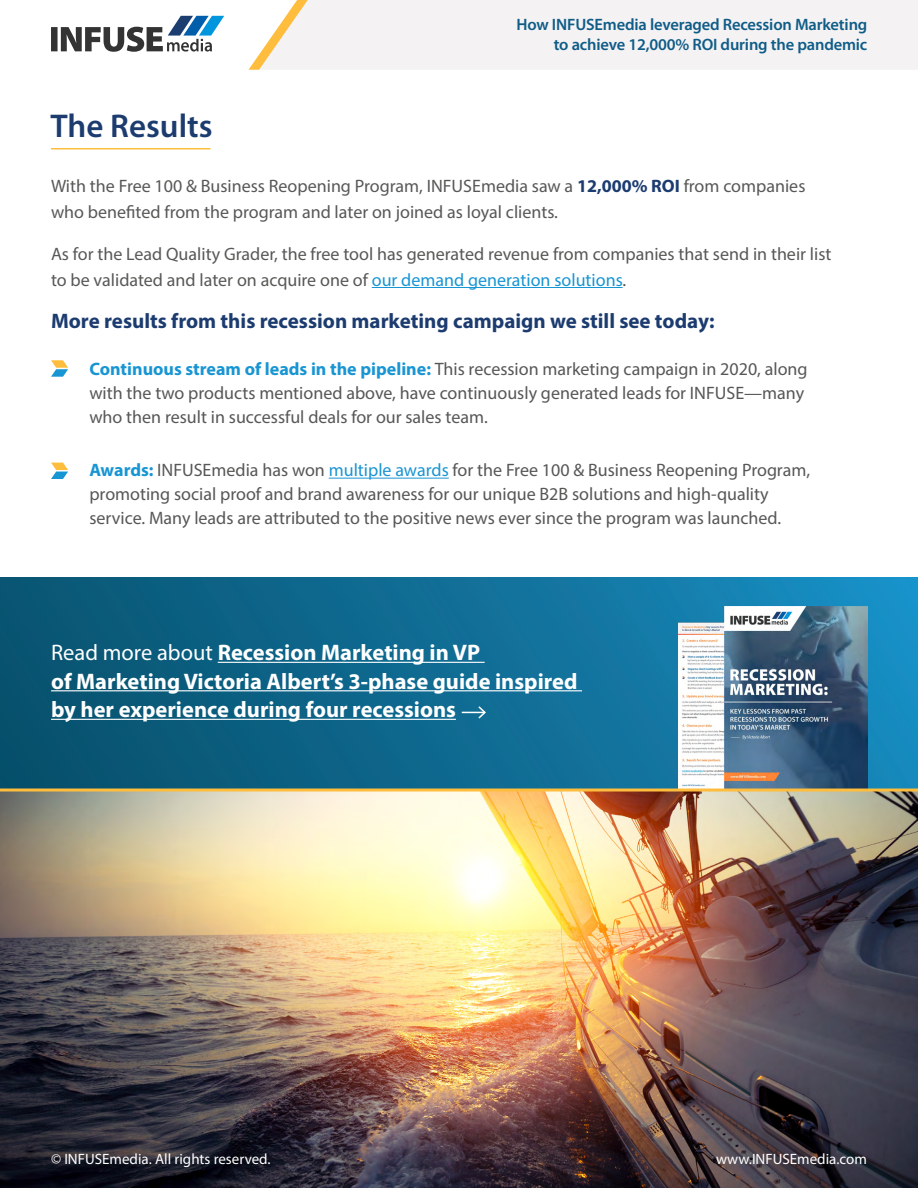
<style>
.page{position:relative;width:918px;height:1188px;background:#fff}
.page>*{position:absolute;margin:0;border:0;box-sizing:border-box;transform-origin:0 0}
.t1{font:600 33px "Myriad Pro";color:#1c3c70}
.t2{font:700 22.5px/28.5px "Myriad Pro";color:#fff}
.t3{font:700 21px "Myriad Pro";color:#1c3c70}
.t4{font:18px/24px "Myriad Pro";color:#575756}
.t5{font:18px/25.5px "Myriad Pro";color:#585856}
.t6{font:600 16.5px/19.8px "Myriad Pro";letter-spacing:-.01em;color:#0f5c87;text-align:right}
.t7{font:15px "Myriad Pro";color:#fff}
.s1{font-weight:700;color:#1c3c70}
.s2{color:#1895d3}
.s3{font-weight:700;color:#1895d3}
.s4{font-weight:400}
</style>
<div class="page">
<div style="left:0;top:578px;width:918px;height:213px;background:linear-gradient(to right,#074f6a,#1f91c4)"></div>
<img style="left:0;top:792px;width:918px;height:396px">
<hr style="left:51px;top:148px;width:159px;height:2px;background:#ffbd3d">
<hr style="left:372px;top:287px;width:251px;height:1px;background:#1895d3">
<hr style="left:329px;top:478px;width:120px;height:1px;background:#1895d3">
<svg style="left:51px;top:360px;width:17px;height:17px"></svg>
<svg style="left:51px;top:463px;width:17px;height:16px"></svg>
<hr style="left:218px;top:662px;width:267px;height:1px;background:#fff">
<hr style="left:51px;top:690px;width:531px;height:1px;background:#fff">
<hr style="left:51px;top:719px;width:405px;height:1px;background:#fff">
<svg style="left:462px;top:705px;width:25px;height:15px"></svg>
<img style="left:679px;top:607px;width:188px;height:182px">
<hr style="left:0;top:789px;width:918px;height:3px;background:#ffbd3d">
<svg style="left:51px;top:16px;width:173px;height:36px"></svg>
<div style="left:309px;top:0;width:609px;height:69px;background:#f4f2f3"></div>
<svg style="left:249px;top:0;width:60px;height:70px"></svg>
<h1 class="t1" style="left:51px;top:108px;width:163px">The Results</h1>
<p class="t6" style="left:517px;top:15px;width:352px">How INFUSEmedia leveraged Recession Marketing to achieve 12,000% ROI during the pandemic</p>
<p class="t5" style="left:51px;top:173px;width:756px">With the Free 100 &amp; Business Reopening Program, INFUSEmedia saw a <span class="s1">12,000% ROI</span> from companies who benefited from the program and later on joined as loyal clients.</p>
<p class="t5" style="left:51px;top:241px;width:782px">As for the Lead Quality Grader, the free tool has generated revenue from companies that send in their list to be validated and later on acquire one of <span class="s2">our demand generation solutions</span>.</p>
<p class="t3" style="left:51px;top:307px;width:665px">More results from this recession marketing campaign we still see today:</p>
<p class="t4" style="left:89px;top:356px;width:720px"><span class="s3">Continuous stream of leads in the pipeline:</span> This recession marketing campaign in 2020, along with the two products mentioned above, have continuously generated leads for INFUSE—many who then result in successful deals for our sales team.</p>
<p class="t4" style="left:89px;top:458px;width:722px"><span class="s3">Awards:</span> INFUSEmedia has won <span class="s2">multiple awards</span> for the Free 100 &amp; Business Reopening Program, promoting social proof and brand awareness for our unique B2B solutions and high-quality service. Many leads are attributed to the positive news ever since the program was launched.</p>
<p class="t2" style="left:51px;top:638px;width:528px"><span class="s4">Read more about</span> Recession Marketing in VP<br>of Marketing Victoria Albert’s 3-phase guide inspired by her experience during four recessions</p>
<p class="t7" style="left:51px;top:1150px;width:221px">© INFUSEmedia. All rights reserved.</p>
<p class="t7" style="left:716px;top:1150px;width:152px">www.INFUSEmedia.com</p>
</div>
